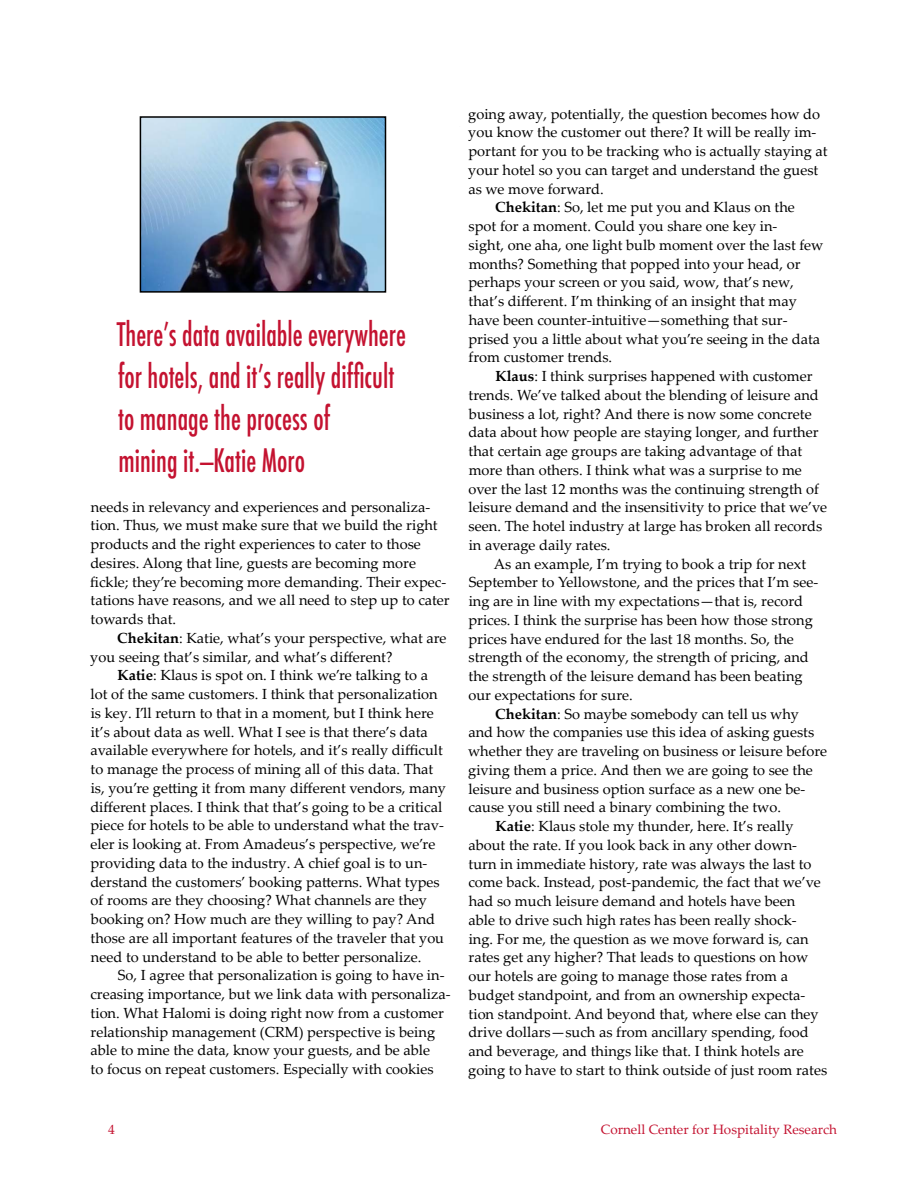
<style>
.page{position:relative;width:918px;height:1188px;background:#fff}
.page>*{position:absolute;margin:0;border:0;box-sizing:border-box;transform-origin:0 0}
.pull_quote{font:500 condensed 31.5px/42px "Futura";color:#c41230;scale:.85 1}
._9_75_12_5_Indented{font:14.7px/18.8px "Palatino Linotype";color:#000}
.t1{font:13.5px "Palatino Linotype";color:#c41230}
.s1{font-weight:700}
</style>
<div class="page">
<img style="left:143px;top:119px;width:240px;height:171px">
<div style="left:140px;top:116px;width:246px;height:177px;border:2px solid #000"></div>
<p class="pull_quote" style="left:117px;top:313px;width:342px">There’s data available everywhere for hotels, and it’s really difficult to manage the process of<br>mining it.—Katie Moro</p>
<p class="_9_75_12_5_Indented" style="left:90px;top:497px;width:361px">needs in relevancy and experiences and personaliza&shy;tion. Thus, we must make sure that we build the right products and the right experiences to cater to those desires. Along that line, guests are becoming more fickle; they’re becoming more demanding. Their expec&shy;tations have reasons, and we all need to step up to cater towards that.</p>
<p class="_9_75_12_5_Indented" style="left:90px;top:628px;width:358px;text-indent:27px"><span class="s1">Chekitan</span>: Katie, what’s your perspective, what are you seeing that’s similar, and what’s different?</p>
<p class="_9_75_12_5_Indented" style="left:90px;top:666px;width:357px;text-indent:27px"><span class="s1">Katie</span>: Klaus is spot on. I think we’re talking to a lot of the same customers. I think that personalization is key. I’ll return to that in a moment, but I think here it’s about data as well. What I see is that there’s data available everywhere for hotels, and it’s really difficult to manage the process of mining all of this data. That is, you’re getting it from many different vendors, many different places. I think that that’s going to be a critical piece for hotels to be able to understand what the trav&shy;eler is looking at. From Amadeus’s perspective, we’re providing data to the industry. A chief goal is to un&shy;derstand the customers’ booking patterns. What types of rooms are they choosing? What channels are they booking on? How much are they willing to pay? And those are all important features of the traveler that you need to understand to be able to better personalize.</p>
<p class="_9_75_12_5_Indented" style="left:90px;top:966px;width:362px;text-indent:28px">So, I agree that personalization is going to have in&shy;creasing importance, but we link data with personaliza&shy;tion. What Halomi is doing right now from a customer relationship management (CRM) perspective is being able to mine the data, know your guests, and be able<br>to focus on repeat customers. Especially with cookies</p>
<p class="_9_75_12_5_Indented" style="left:468px;top:104px;width:361px">going away, potentially, the question becomes how do you know the customer out there? It will be really im&shy;portant for you to be tracking who is actually staying at your hotel so you can target and understand the guest as we move forward.</p>
<p class="_9_75_12_5_Indented" style="left:468px;top:198px;width:357px;text-indent:27px"><span class="s1">Chekitan</span>: So, let me put you and Klaus on the spot for a moment. Could you share one key in-<br>sight, one aha, one light bulb moment over the last few months? Something that popped into your head, or perhaps your screen or you said, wow, that’s new, that’s different. I’m thinking of an insight that may have been counter-intuitive—something that sur&shy;prised you a little about what you’re seeing in the data from customer trends.</p>
<p class="_9_75_12_5_Indented" style="left:468px;top:366px;width:360px;text-indent:27px"><span class="s1">Klaus</span>: I think surprises happened with customer trends. We’ve talked about the blending of leisure and business a lot, right? And there is now some concrete data about how people are staying longer, and further that certain age groups are taking advantage of that more than others. I think what was a surprise to me over the last 12 months was the continuing strength of leisure demand and the insensitivity to price that we’ve seen. The hotel industry at large has broken all records in average daily rates.</p>
<p class="_9_75_12_5_Indented" style="left:468px;top:554px;width:351px;text-indent:25px">As an example, I’m trying to book a trip for next September to Yellowstone, and the prices that I’m see&shy;ing are in line with my expectations—that is, record prices. I think the surprise has been how those strong prices have endured for the last 18 months. So, the strength of the economy, the strength of pricing, and the strength of the leisure demand has been beating our expectations for sure.</p>
<p class="_9_75_12_5_Indented" style="left:468px;top:704px;width:361px;text-indent:27px"><span class="s1">Chekitan</span>: So maybe somebody can tell us why and how the companies use this idea of asking guests whether they are traveling on business or leisure before giving them a price. And then we are going to see the leisure and business option surface as a new one be&shy;cause you still need a binary combining the two.</p>
<p class="_9_75_12_5_Indented" style="left:468px;top:816px;width:360px;text-indent:27px"><span class="s1">Katie</span>: Klaus stole my thunder, here. It’s really about the rate. If you look back in any other down&shy;turn in immediate history, rate was always the last to come back. Instead, post-pandemic, the fact that we’ve had so much leisure demand and hotels have been<br>able to drive such high rates has been really shock-<br>ing. For me, the question as we move forward is, can rates get any higher? That leads to questions on how our hotels are going to manage those rates from a budget standpoint, and from an ownership expecta&shy;tion standpoint. And beyond that, where else can they drive dollars—such as from ancillary spending, food and beverage, and things like that. I think hotels are going to have to start to think outside of just room rates</p>
<p class="t1" style="left:108px;top:1120px;width:8px">4</p>
<p class="t1" style="left:601px;top:1120px;width:238px">Cornell Center for Hospitality Research</p>
</div>
